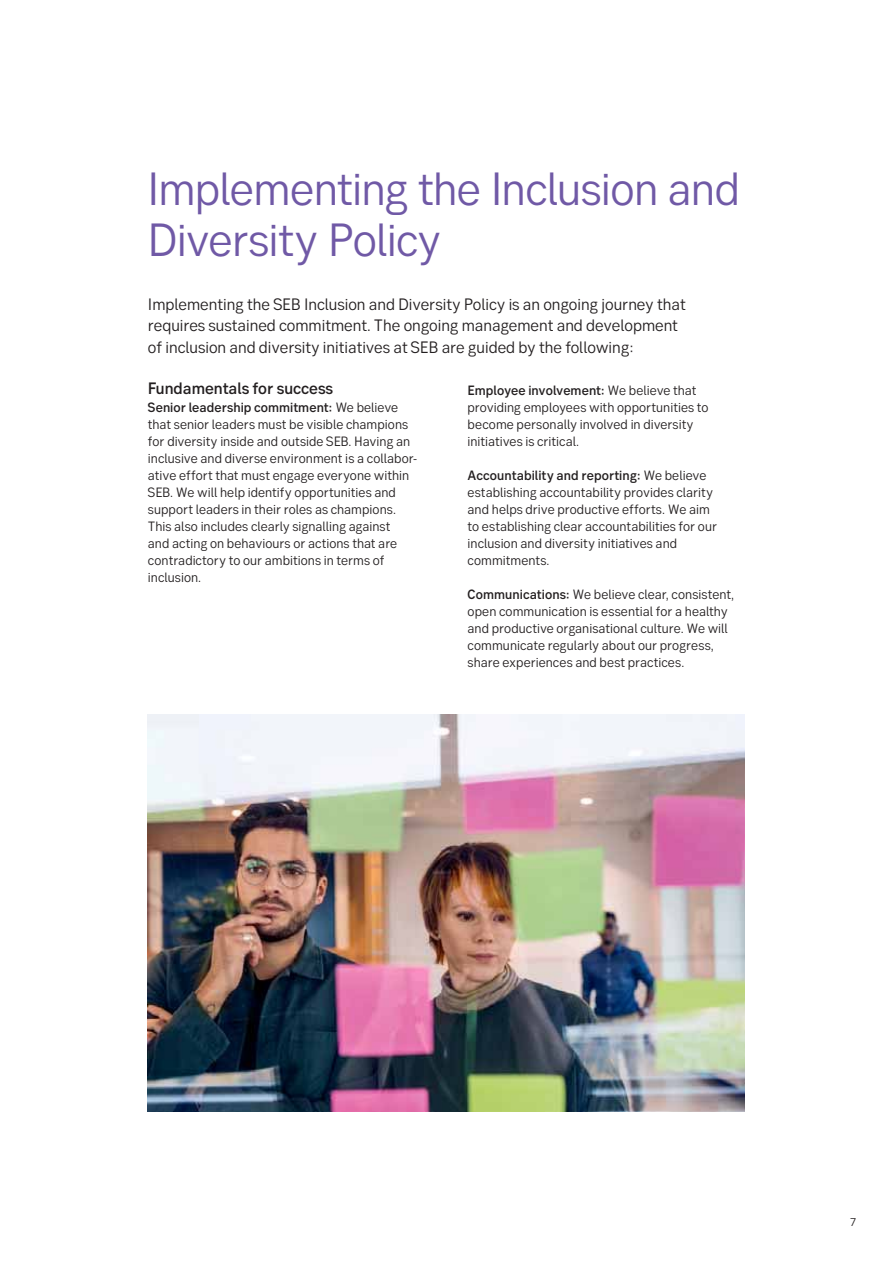
<style>
.page{position:relative;width:893px;height:1263px;background:#fff}
.page>*{position:absolute;margin:0;border:0;box-sizing:border-box;transform-origin:0 0}
.t1{font:46.5px/51.2px "SEB Sans Serif";letter-spacing:-.015em;color:#7059a6}
.t2{font:16.5px/21.3px "SEB Sans Serif";color:#231f20}
.t3{font:500 16.5px "SEB Sans Serif";color:#231f20}
.t4{font:13.5px/17px "SEB Sans Serif";color:#231f20}
.t5{font:11.25px "SEB Sans Serif";color:#231f20}
.s1{font-weight:500}
</style>
<div class="page">
<img style="left:148px;top:714px;width:597px;height:398px">
<h1 class="t1" style="left:147px;top:167px;width:594px">Implementing the Inclusion and<br>Diversity Policy</h1>
<p class="t2" style="left:148px;top:295px;width:539px">Implementing the SEB Inclusion and Diversity Policy is an ongoing journey that requires sustained commitment. The ongoing management and development of inclusion and diversity initiatives at SEB are guided by the following:</p>
<p class="t3" style="left:148px;top:382px;width:187px">Fundamentals for success</p>
<p class="t4" style="left:148px;top:400px;width:271px"><span class="s1">Senior leadership commitment:</span> We believe that senior leaders must be visible champions for diversity inside and outside SEB. Having an inclusive and diverse environment is a collabor&shy;ative effort that must engage everyone within SEB. We will help identify opportunities and support leaders in their roles as champions.<br>This also includes clearly signalling against<br>and acting on behaviours or actions that are contradictory to our ambitions in terms of inclusion.</p>
<p class="t4" style="left:468px;top:383px;width:242px"><span class="s1">Employee involvement:</span> We believe that providing employees with opportunities to become personally involved in diversity initiatives is critical.</p>
<p class="t4" style="left:468px;top:468px;width:251px"><span class="s1">Accountability and reporting:</span> We believe establishing accountability provides clarity and helps drive productive efforts. We aim to establishing clear accountabilities for our inclusion and diversity initiatives and commitments.</p>
<p class="t4" style="left:468px;top:587px;width:268px"><span class="s1">Communications:</span> We believe clear, consistent, open communication is essential for a healthy and productive organisational culture. We will communicate regularly about our progress, share experiences and best practices.</p>
<p class="t5" style="left:850px;top:1218px;width:8px">7</p>
</div>
